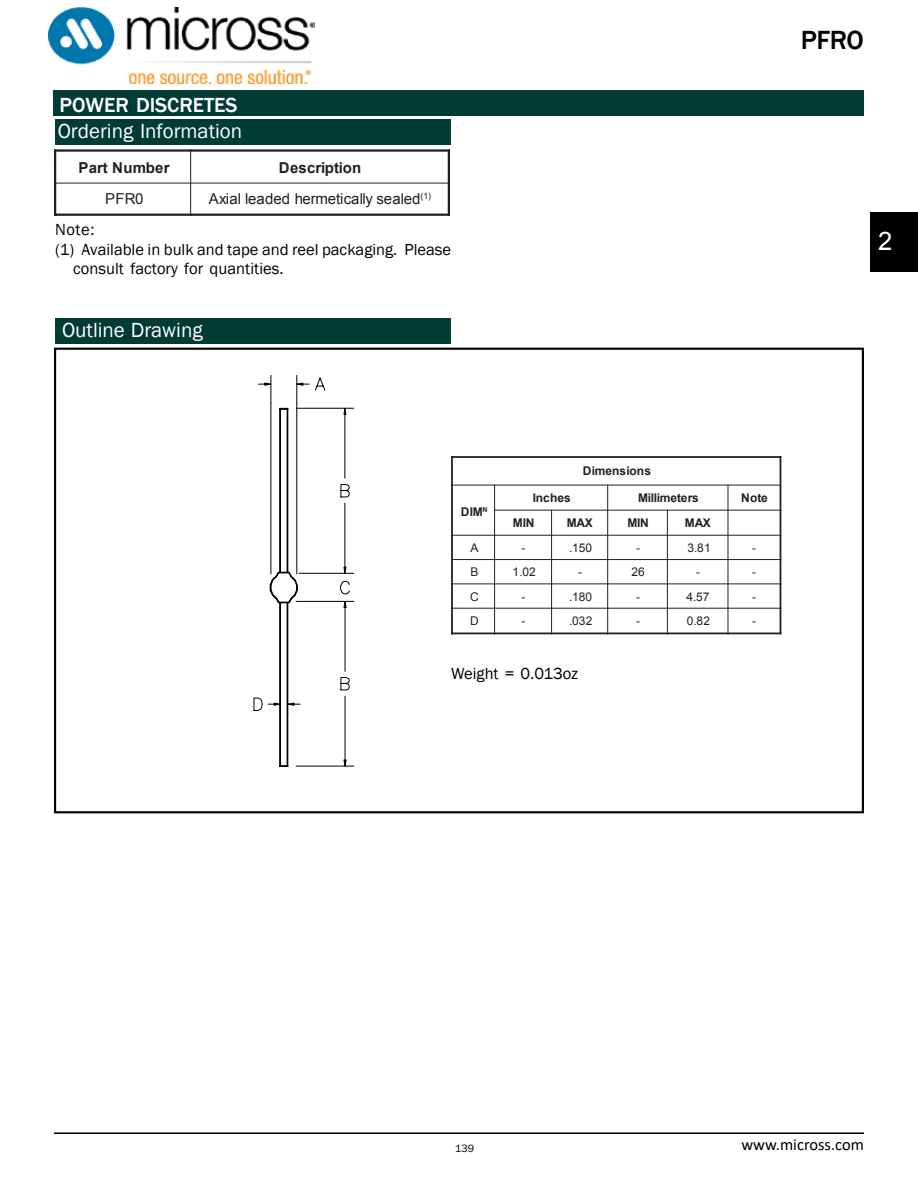
<style>
.page{position:relative;width:918px;height:1188px;background:#fff}
.page>*{position:absolute;margin:0;border:0;box-sizing:border-box;transform-origin:0 0}
.t1{font:500 27px "Franklin Gothic";color:#000}
.t2{font:25.5px "Arial";color:#fff}
.t3{font:21px "Franklin Gothic";color:#fff}
.t4{font:500 21px "Franklin Gothic";color:#fff}
.t5{font:16.5px "Franklin Gothic";color:#000}
.t6{font:16.5px "Calibri";color:#000}
.t7{font:15px "Arial";letter-spacing:.01em;color:#231f20}
.t8{font:700 15px "Arial";letter-spacing:.01em;color:#231f20}
.t9{font:13.5px "Franklin Gothic";color:#000}
.t10{font:12px "Arial";letter-spacing:.01em;color:#231f20}
.t11{font:700 12px "Arial";letter-spacing:-.015em;color:#231f20}
.t12{font:700 12px "Arial";letter-spacing:.01em;color:#231f20}
.t13{font:10.5px "Arial";color:#000}
.t14{font:10.5px "Franklin Gothic IT Cby BT";color:#000}
</style>
<div class="page">
<hr style="left:54px;top:1133px;width:810px;height:1px;background:#000">
<div style="left:54px;top:91px;width:810px;height:25px;background:#003b34"></div>
<div style="left:55px;top:318px;width:396px;height:26px;background:#003b34"></div>
<div style="left:54px;top:348px;width:810px;height:465px;border:2px solid #000"></div>
<hr style="left:54px;top:150px;width:396px;height:2px;background:#231f20">
<hr style="left:54px;top:183px;width:396px;height:1px;background:#231f20">
<hr style="left:54px;top:214px;width:396px;height:2px;background:#231f20">
<hr style="left:54px;top:150px;width:2px;height:66px;background:#231f20">
<hr style="left:190px;top:150px;width:1px;height:66px;background:#231f20">
<hr style="left:448px;top:150px;width:2px;height:66px;background:#231f20">
<div style="left:55px;top:119px;width:396px;height:25px;background:#003b34"></div>
<hr style="left:451px;top:456px;width:330px;height:2px;background:#231f20">
<hr style="left:451px;top:485px;width:330px;height:1px;background:#231f20">
<hr style="left:494px;top:510px;width:287px;height:1px;background:#231f20">
<hr style="left:451px;top:535px;width:330px;height:1px;background:#231f20">
<hr style="left:451px;top:559px;width:330px;height:1px;background:#231f20">
<hr style="left:451px;top:584px;width:330px;height:1px;background:#231f20">
<hr style="left:451px;top:608px;width:330px;height:1px;background:#231f20">
<hr style="left:451px;top:633px;width:330px;height:1px;background:#231f20">
<hr style="left:451px;top:456px;width:2px;height:178px;background:#231f20">
<hr style="left:494px;top:485px;width:1px;height:149px;background:#231f20">
<hr style="left:551px;top:510px;width:1px;height:124px;background:#231f20">
<hr style="left:607px;top:485px;width:1px;height:149px;background:#231f20">
<hr style="left:667px;top:510px;width:1px;height:124px;background:#231f20">
<hr style="left:728px;top:485px;width:1px;height:149px;background:#231f20">
<hr style="left:780px;top:456px;width:1px;height:178px;background:#231f20">
<svg style="left:254px;top:375px;width:100px;height:392px"></svg>
<div style="left:871px;top:212px;width:47px;height:60px;background:#000"></div>
<img style="left:48px;top:7px;width:266px;height:77px">
<p class="t4" style="left:60px;top:92px;width:179px">POWER DISCRETES</p>
<p class="t3" style="left:58px;top:118px;width:186px">Ordering Information</p>
<p class="t8" style="left:79px;top:157px;width:93px">Part Number</p>
<p class="t8" style="left:279px;top:157px;width:84px">Description</p>
<p class="t7" style="left:105px;top:188px;width:40px">PFR0</p>
<p class="t7" style="left:412px;top:188px;width:10px">d</p>
<p class="t7" style="left:209px;top:188px;width:224px">Axial leaded hermetically seale <sup>(1)</sup></p>
<p class="t5" style="left:55px;top:219px;width:41px">Note:</p>
<p class="t5" style="left:55px;top:239px;width:397px">(1) Available in bulk and tape and reel packaging. Please</p>
<p class="t5" style="left:73px;top:259px;width:212px">consult factory for quantities.</p>
<p class="t3" style="left:62px;top:317px;width:142px">Outline Drawing</p>
<h1 class="t1" style="left:801px;top:23px;width:65px">PFRO</h1>
<h2 class="t2" style="left:878px;top:224px;width:16px">2</h2>
<p class="t12" style="left:583px;top:462px;width:70px">Dimensions</p>
<p class="t11" style="left:461px;top:504px;width:28px">DIM<sup>N</sup></p>
<p class="t11" style="left:533px;top:489px;width:40px">Inches</p>
<p class="t11" style="left:638px;top:489px;width:62px">Millimeters</p>
<p class="t11" style="left:741px;top:489px;width:28px">Note</p>
<p class="t11" style="left:513px;top:514px;width:23px">MIN</p>
<p class="t11" style="left:567px;top:514px;width:27px">MAX</p>
<p class="t11" style="left:627px;top:514px;width:23px">MN</p>
<p class="t11" style="left:685px;top:514px;width:27px">MAX</p>
<p class="t11" style="left:637px;top:514px;width:5px">I</p>
<p class="t10" style="left:470px;top:539px;width:9px">A</p>
<p class="t10" style="left:522px;top:539px;width:5px">-</p>
<p class="t10" style="left:569px;top:539px;width:25px">.150</p>
<p class="t10" style="left:636px;top:539px;width:5px">-</p>
<p class="t10" style="left:688px;top:539px;width:25px">3.81</p>
<p class="t10" style="left:752px;top:539px;width:5px">-</p>
<p class="t10" style="left:470px;top:564px;width:9px">B</p>
<p class="t10" style="left:513px;top:564px;width:25px">1.02</p>
<p class="t10" style="left:578px;top:564px;width:5px">-</p>
<p class="t10" style="left:632px;top:564px;width:15px">26</p>
<p class="t10" style="left:696px;top:564px;width:5px">-</p>
<p class="t10" style="left:752px;top:564px;width:5px">-</p>
<p class="t10" style="left:470px;top:588px;width:10px">C</p>
<p class="t10" style="left:522px;top:588px;width:5px">-</p>
<p class="t10" style="left:569px;top:588px;width:25px">.180</p>
<p class="t10" style="left:636px;top:588px;width:5px">-</p>
<p class="t10" style="left:686px;top:588px;width:25px">4.57</p>
<p class="t10" style="left:752px;top:588px;width:5px">-</p>
<p class="t10" style="left:470px;top:612px;width:10px">D</p>
<p class="t10" style="left:522px;top:612px;width:5px">-</p>
<p class="t10" style="left:569px;top:612px;width:25px">.032</p>
<p class="t10" style="left:636px;top:612px;width:5px">-</p>
<p class="t10" style="left:687px;top:612px;width:25px">0.82</p>
<p class="t10" style="left:752px;top:612px;width:5px">-</p>
<p class="t5" style="left:451px;top:663px;width:129px">Weight = 0.013oz</p>
<p class="t6" style="left:741px;top:1133px;width:124px">www.micross.com</p>
<p class="t9" style="left:754px;top:1136px;width:108px">www.semtech.com</p>
<p class="t9" style="left:458px;top:1138px;width:9px">4</p>
<p class="t13" style="left:776px;top:1141px;width:89px">www.semtech.com</p>
<p class="t14" style="left:455px;top:1142px;width:20px">139</p>
</div>
